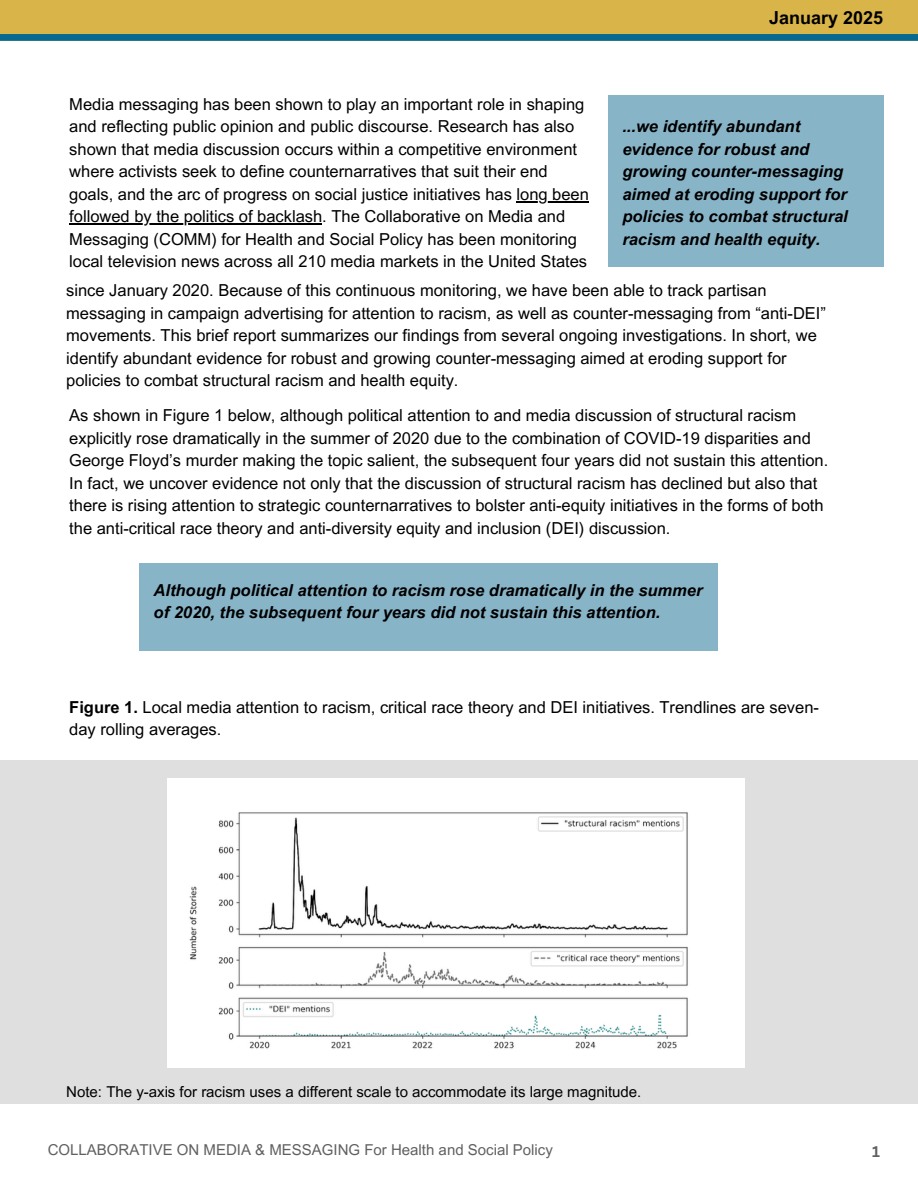
<style>
.page{position:relative;width:918px;height:1188px;background:#fff}
.page>*{position:absolute;margin:0;border:0;box-sizing:border-box;transform-origin:0 0}
.t1{font:700 18px "Arial MT Pro";color:#000}
.t2{font:16.5px/22.5px "Arial MT Pro";color:#000}
.t3{font:italic 700 16.5px/22.5px "Arial MT Pro";color:#000}
.t4{font:15px "Arial MT Pro";color:#000}
.t5{font:15px "Arial MT Pro";color:#606060}
.t6{font:700 15px "Canva Sans";color:#606060}
.s1{font-weight:700}
</style>
<div class="page">
<div style="left:0;top:0;width:918px;height:41px;background:#d9b449"></div>
<div style="left:0;top:34px;width:918px;height:7px;background:#056992"></div>
<div style="left:0;top:760px;width:918px;height:344px;background:#dfdfdf"></div>
<img style="left:168px;top:779px;width:577px;height:289px">
<hr style="left:517px;top:201px;width:72px;height:1px;background:#000">
<hr style="left:69px;top:224px;width:253px;height:1px;background:#000">
<div style="left:139px;top:563px;width:579px;height:88px;background:#88b4c8"></div>
<div style="left:608px;top:95px;width:275px;height:171px;background:#88b4c8"></div>
<p class="t1" style="left:769px;top:11px;width:116px">January 2025</p>
<p class="t2" style="left:69px;top:95px;width:521px">Media messaging has been shown to play an important role in shaping and reflecting public opinion and public discourse. Research has also shown that media discussion occurs within a competitive environment where activists seek to define counternarratives that suit their end goals, and the arc of progress on social justice initiatives has long been followed by the politics of backlash. The Collaborative on Media and Messaging (COMM) for Health and Social Policy has been monitoring local television news across all 210 media markets in the United States</p>
<p class="t3" style="left:622px;top:117px;width:227px">...we identify abundant evidence for robust and growing counter-messaging aimed at eroding support for policies to combat structural racism and health equity.</p>
<p class="t2" style="left:66px;top:281px;width:761px">since January 2020. Because of this continuous monitoring, we have been able to track partisan messaging in campaign advertising for attention to racism, as well as counter-messaging from “anti-DEI” movements. This brief report summarizes our findings from several ongoing investigations. In short, we identify abundant evidence for robust and growing counter-messaging aimed at eroding support for policies to combat structural racism and health equity.</p>
<p class="t2" style="left:69px;top:406px;width:761px">As shown in Figure 1 below, although political attention to and media discussion of structural racism explicitly rose dramatically in the summer of 2020 due to the combination of COVID-19 disparities and George Floyd’s murder making the topic salient, the subsequent four years did not sustain this attention.<br>In fact, we uncover evidence not only that the discussion of structural racism has declined but also that there is rising attention to strategic counternarratives to bolster anti-equity initiatives in the forms of both the anti-critical race theory and anti-diversity equity and inclusion (DEI) discussion.</p>
<p class="t3" style="left:154px;top:581px;width:550px">Although political attention to racism rose dramatically in the summer of 2020, the subsequent four years did not sustain this attention.</p>
<p class="t2" style="left:69px;top:698px;width:751px"><span class="s1">Figure 1.</span> Local media attention to racism, critical race theory and DEI initiatives. Trendlines are seven&shy;day rolling averages.</p>
<p class="t4" style="left:66px;top:1086px;width:577px">Note: The y-axis for racism uses a different scale to accommodate its large magnitude.</p>
<p class="t5" style="left:48px;top:1144px;width:507px">COLLABORATIVE ON MEDIA &amp; MESSAGING For Health and Social Policy</p>
<p class="t6" style="left:872px;top:1141px;width:9px">1</p>
</div>
